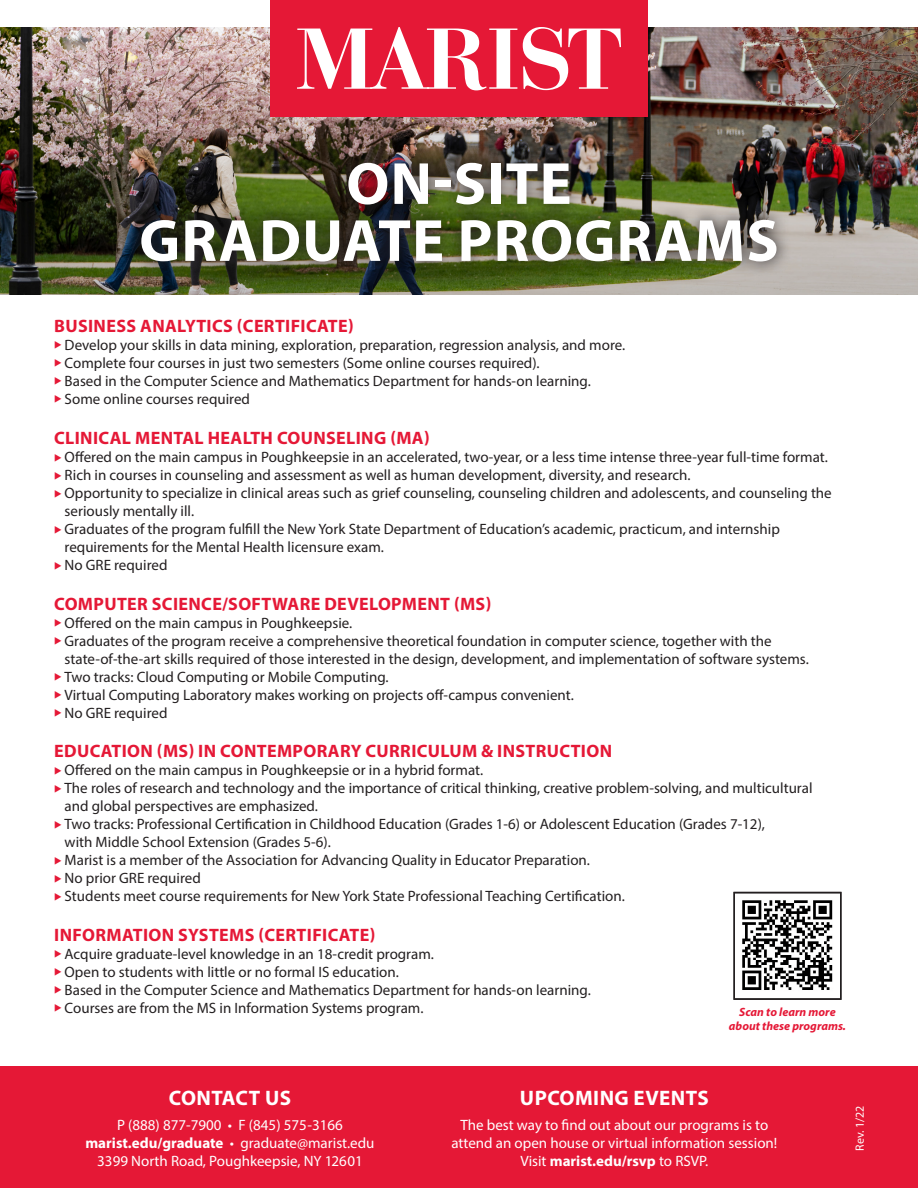
<style>
.page{position:relative;width:918px;height:1188px;background:#fff}
.page>*{position:absolute;margin:0;border:0;box-sizing:border-box;transform-origin:0 0}
.t1{font:700 60px/57px "Myriad Pro";letter-spacing:.02em;color:#fff;text-align:center}
.t2{font:700 21px "Myriad Pro";letter-spacing:.02em;color:#fff}
.t3{font:700 18px "Myriad Pro";letter-spacing:.02em;color:#e51836}
.t4{font:15px/18px "Myriad Pro";color:#231f20}
.t5{font:15px/18px "Myriad Pro";color:#fff;text-align:center}
.t6{font:italic 700 12px/14.4px "Myriad Pro";color:#e51836;text-align:center}
.t7{font:12px "Myriad Pro";color:#fff}
.s1{color:#e51836}
.s2{font-weight:700}
</style>
<div class="page">
<img style="left:0;top:27px;width:918px;height:268px">
<svg style="left:742px;top:900px;width:91px;height:90px"></svg>
<div style="left:734px;top:892px;width:108px;height:108px;border:2px solid #231f20"></div>
<img style="left:127px;top:148px;width:664px;height:128px">
<div style="left:0;top:1066px;width:918px;height:122px;background:#e51836"></div>
<div style="left:270px;top:0;width:378px;height:117px;background:#e51836"></div>
<svg style="left:297px;top:27px;width:220px;height:63px"></svg>
<svg style="left:523px;top:27px;width:98px;height:63px"></svg>
<h1 class="t1" style="left:139px;top:153px;width:641px">ON-SITE<br>GRADUATE PROGRAMS</h1>
<p class="t3" style="left:54px;top:314px;width:301px">BUSINESS ANALYTICS (CERTIFICATE)</p>
<p class="t4" style="left:54px;top:335px;width:573px"><span class="s1">◆</span> Develop your skills in data mining, exploration, preparation, regression analysis, and more.</p>
<p class="t4" style="left:54px;top:353px;width:487px"><span class="s1">◆</span> Complete four courses in just two semesters (Some online courses required).</p>
<p class="t4" style="left:54px;top:371px;width:538px"><span class="s1">◆</span> Based in the Computer Science and Mathematics Department for hands-on learning.</p>
<p class="t4" style="left:54px;top:389px;width:198px"><span class="s1">◆</span> Some online courses required</p>
<p class="t3" style="left:54px;top:426px;width:377px">CLINICAL MENTAL HEALTH COUNSELING (MA)</p>
<p class="t4" style="left:54px;top:448px;width:775px"><span class="s1">◆</span> Offered on the main campus in Poughkeepsie in an accelerated, two-year, or a less time intense three-year full-time format.</p>
<p class="t4" style="left:54px;top:466px;width:638px"><span class="s1">◆</span> Rich in courses in counseling and assessment as well as human development, diversity, and research.</p>
<p class="t4" style="left:65px;top:484px;width:769px;text-indent:-11px"><span class="s1">◆</span> Opportunity to specialize in clinical areas such as grief counseling, counseling children and adolescents, and counseling the seriously mentally ill.</p>
<p class="t4" style="left:65px;top:520px;width:717px;text-indent:-11px"><span class="s1">◆</span> Graduates of the program fulfill the New York State Department of Education’s academic, practicum, and internship requirements for the Mental Health licensure exam.</p>
<p class="t4" style="left:54px;top:556px;width:115px"><span class="s1">◆</span> No GRE required</p>
<p class="t3" style="left:54px;top:592px;width:439px">COMPUTER SCIENCE/SOFTWARE DEVELOPMENT (MS)</p>
<p class="t4" style="left:54px;top:613px;width:300px"><span class="s1">◆</span> Offered on the main campus in Poughkeepsie.</p>
<p class="t4" style="left:65px;top:631px;width:746px;text-indent:-11px"><span class="s1">◆</span> Graduates of the program receive a comprehensive theoretical foundation in computer science, together with the state-of-the-art skills required of those interested in the design, development, and implementation of software systems.</p>
<p class="t4" style="left:54px;top:667px;width:336px"><span class="s1">◆</span> Two tracks: Cloud Computing or Mobile Computing.</p>
<p class="t4" style="left:54px;top:685px;width:521px"><span class="s1">◆</span> Virtual Computing Laboratory makes working on projects off-campus convenient.</p>
<p class="t4" style="left:54px;top:703px;width:115px"><span class="s1">◆</span> No GRE required</p>
<p class="t3" style="left:54px;top:739px;width:559px">EDUCATION (MS) IN CONTEMPORARY CURRICULUM &amp; INSTRUCTION</p>
<p class="t4" style="left:54px;top:761px;width:431px"><span class="s1">◆</span> Offered on the main campus in Poughkeepsie or in a hybrid format.</p>
<p class="t4" style="left:65px;top:779px;width:749px;text-indent:-11px"><span class="s1">◆</span> The roles of research and technology and the importance of critical thinking, creative problem-solving, and multicultural and global perspectives are emphasized.</p>
<p class="t4" style="left:65px;top:815px;width:702px;text-indent:-11px"><span class="s1">◆</span> Two tracks: Professional Certification in Childhood Education (Grades 1-6) or Adolescent Education (Grades 7-12), with Middle School Extension (Grades 5-6).</p>
<p class="t4" style="left:54px;top:851px;width:538px"><span class="s1">◆</span> Marist is a member of the Association for Advancing Quality in Educator Preparation.</p>
<p class="t4" style="left:54px;top:869px;width:148px"><span class="s1">◆</span> No prior GRE required</p>
<p class="t4" style="left:54px;top:887px;width:572px"><span class="s1">◆</span> Students meet course requirements for New York State Professional Teaching Certification.</p>
<p class="t3" style="left:54px;top:923px;width:323px">INFORMATION SYSTEMS (CERTIFICATE)</p>
<p class="t4" style="left:54px;top:945px;width:381px"><span class="s1">◆</span> Acquire graduate-level knowledge in an 18-credit program.</p>
<p class="t4" style="left:54px;top:963px;width:346px"><span class="s1">◆</span> Open to students with little or no formal IS education.</p>
<p class="t4" style="left:54px;top:981px;width:538px"><span class="s1">◆</span> Based in the Computer Science and Mathematics Department for hands-on learning.</p>
<p class="t4" style="left:54px;top:999px;width:371px"><span class="s1">◆</span> Courses are from the MS in Information Systems program.</p>
<p class="t6" style="left:729px;top:1004px;width:119px">Scan to learn more about these programs.</p>
<h2 class="t2" style="left:169px;top:1084px;width:124px">CONTACT US</h2>
<p class="t5" style="left:85px;top:1115px;width:291px">P (888) 877-7900 • F (845) 575-3166 <span class="s2">marist.edu/graduate</span> • graduate@marist.edu<br>3399 North Road, Poughkeepsie, NY 12601</p>
<h2 class="t2" style="left:520px;top:1084px;width:190px">UPCOMING EVENTS</h2>
<p class="t5" style="left:451px;top:1115px;width:327px">The best way to find out about our programs is to attend an open house or virtual information session!<br>Visit <span class="s2">marist.edu/rsvp</span> to RSVP.</p>
<p class="t7" style="left:853px;top:1151px;width:47px;rotate:-90deg">Rev. 1/22</p>
</div>
